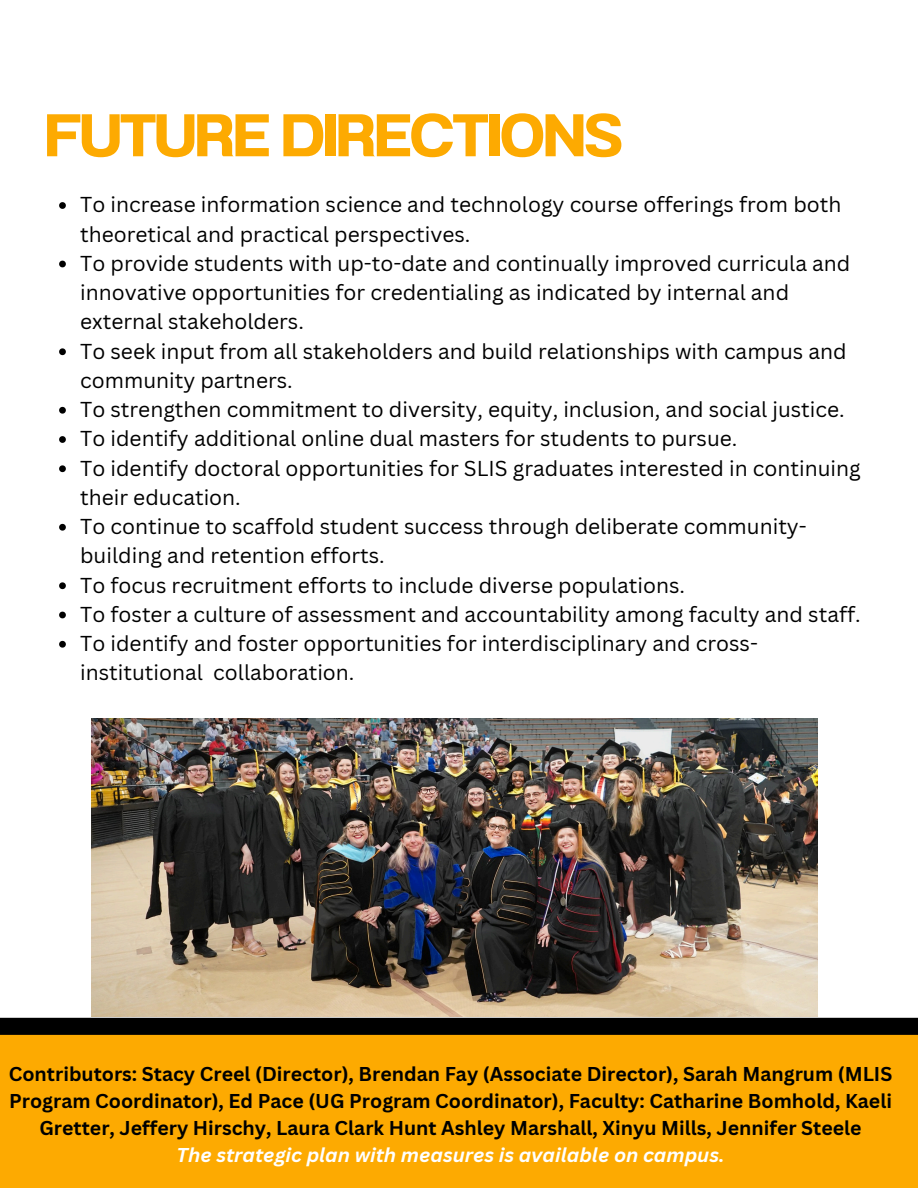
<style>
.page{position:relative;width:918px;height:1188px;background:#fff}
.page>*{position:absolute;margin:0;border:0;box-sizing:border-box;transform-origin:0 0}
.t1{font:700 60px "Anantason";letter-spacing:-.035em;color:#fdaa01}
.t2{font:21px/29.2px "Canva Sans";color:#000}
.t3{font:700 19.5px/27px "Canva Sans";color:#000;text-align:center}
.s1{font-style:italic;color:#fff}
</style>
<div class="page">
<div style="left:0;top:1018px;width:918px;height:17px;background:#000"></div>
<div style="left:0;top:1035px;width:918px;height:153px;background:#fdaa01"></div>
<img style="left:92px;top:719px;width:725px;height:298px">
<svg style="left:59px;top:202px;width:7px;height:7px"></svg>
<svg style="left:59px;top:261px;width:7px;height:6px"></svg>
<svg style="left:59px;top:348px;width:7px;height:7px"></svg>
<svg style="left:59px;top:407px;width:7px;height:7px"></svg>
<svg style="left:59px;top:436px;width:7px;height:7px"></svg>
<svg style="left:59px;top:465px;width:7px;height:7px"></svg>
<svg style="left:59px;top:524px;width:7px;height:7px"></svg>
<svg style="left:59px;top:582px;width:7px;height:7px"></svg>
<svg style="left:59px;top:612px;width:7px;height:6px"></svg>
<svg style="left:59px;top:641px;width:7px;height:7px"></svg>
<p class="t1" style="left:44px;top:100px;width:580px">FUTURE DIRECTIONS</p>
<p class="t2" style="left:80px;top:189px;width:763px">To increase information science and technology course offerings from both theoretical and practical perspectives.</p>
<p class="t2" style="left:80px;top:248px;width:772px">To provide students with up-to-date and continually improved curricula and innovative opportunities for credentialing as indicated by internal and external stakeholders.</p>
<p class="t2" style="left:80px;top:336px;width:768px">To seek input from all stakeholders and build relationships with campus and community partners.</p>
<p class="t2" style="left:80px;top:394px;width:766px">To strengthen commitment to diversity, equity, inclusion, and social justice.</p>
<p class="t2" style="left:80px;top:423px;width:659px">To identify additional online dual masters for students to pursue.</p>
<p class="t2" style="left:80px;top:453px;width:782px">To identify doctoral opportunities for SLIS graduates interested in continuing their education.</p>
<p class="t2" style="left:80px;top:511px;width:728px">To continue to scaffold student success through deliberate community&shy;building and retention efforts.</p>
<p class="t2" style="left:80px;top:570px;width:606px">To focus recruitment efforts to include diverse populations.</p>
<p class="t2" style="left:80px;top:599px;width:782px">To foster a culture of assessment and accountability among faculty and staff.</p>
<p class="t2" style="left:80px;top:628px;width:679px">To identify and foster opportunities for interdisciplinary and cross&shy;institutional collaboration.</p>
<p class="t3" style="left:9px;top:1060px;width:885px">Contributors: Stacy Creel (Director), Brendan Fay (Associate Director), Sarah Mangrum (MLIS Program Coordinator), Ed Pace (UG Program Coordinator), Faculty: Catharine Bomhold, Kaeli Gretter, Jeffery Hirschy, Laura Clark Hunt Ashley Marshall, Xinyu Mills, Jennifer Steele<br><span class="s1">The strategic plan with measures is available on campus.</span></p>
</div>
